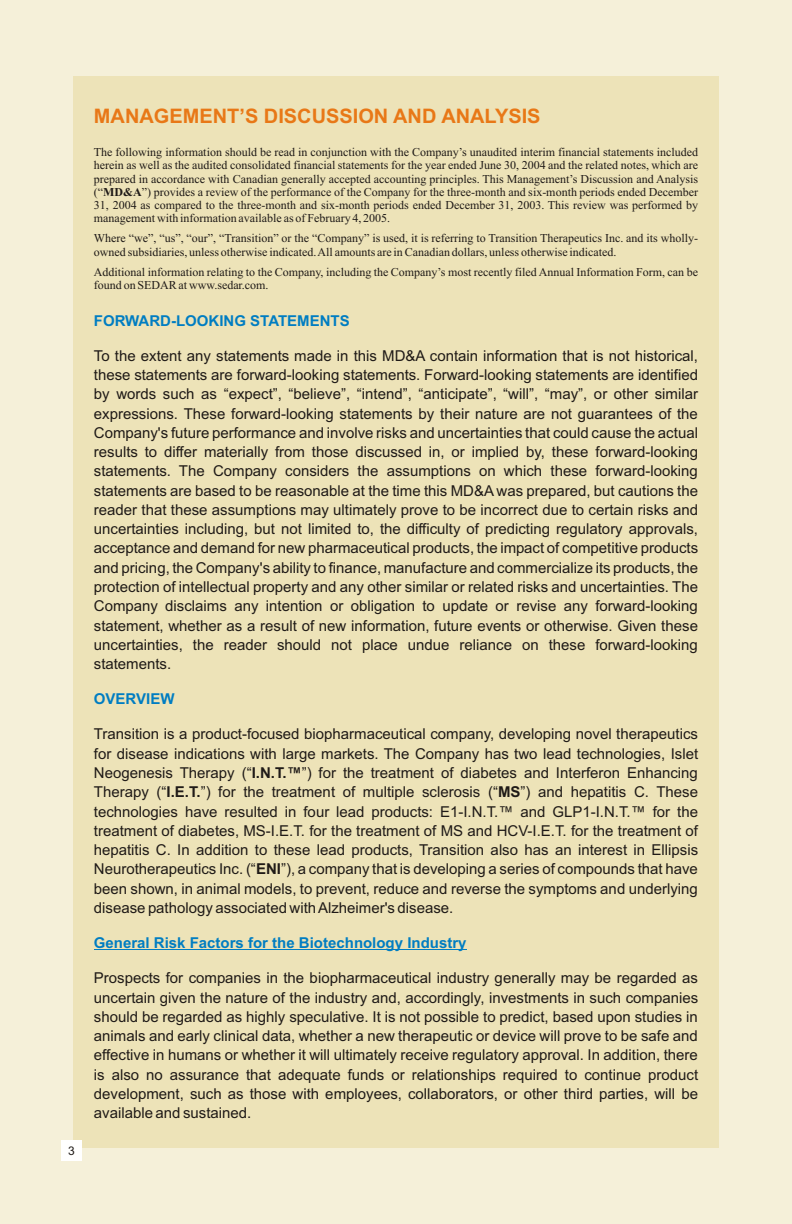
<style>
.page{position:relative;width:792px;height:1224px;background:#f5f0d9}
.page>*{position:absolute;margin:0;border:0;box-sizing:border-box;transform-origin:0 0}
.t1{font:700 20px "Arial";color:#e87817}
.t2{font:15px/19.2px "Arial";color:#1f1a17;text-align:justify}
.t3{font:700 15px "Arial";color:#007dc2}
.t4{font:12px/13.2px "Times New Roman";color:#1f1a17}
.t5{font:12px "Arial";color:#1f1a17}
.s1{font-weight:700}
</style>
<div class="page">
<div style="left:73px;top:76px;width:646px;height:1072px;background:#ede3b8"></div>
<hr style="left:94px;top:949px;width:372px;height:1px;background:#007dc2">
<div style="left:61px;top:1140px;width:21px;height:21px;background:#fff"></div>
<p class="t5" style="left:68px;top:1146px;width:8px">3</p>
<h1 class="t1" style="left:94px;top:109px;width:448px">MANAGEMENT’S DISCUSSION AND ANALYSIS</h1>
<p class="t4" style="left:94px;top:147px;width:606px;text-align:justify">The following information should be read in conjunction with the Company’s unaudited interim financial statements included herein as well as the audited consolidated financial statements for the year ended June 30, 2004 and the related notes, which are prepared in accordance with Canadian generally accepted accounting principles. This Management’s Discussion and Analysis (“<span class="s1">MD&amp;A</span>”) provides a review of the performance of the Company for the three-month and six-month periods ended December 31, 2004 as compared to the three-month and six-month periods ended December 31, 2003. This review was performed by management with information available as of February 4, 2005.</p>
<p class="t4" style="left:94px;top:233px;width:606px">Where “we”, “us”, “our”, “Transition” or the “Company” is used, it is referring to Transition Therapeutics Inc. and its wholly&shy;owned subsidiaries, unless otherwise indicated. All amounts are in Canadian dollars, unless otherwise indicated.</p>
<p class="t4" style="left:94px;top:266px;width:606px">Additional information relating to the Company, including the Company’s most recently filed Annual Information Form, can be found on SEDAR at www.sedar.com.</p>
<p class="t3" style="left:94px;top:315px;width:257px">FORWARD-LOOKING STATEMENTS</p>
<p class="t2" style="left:94px;top:347px;width:606px">To the extent any statements made in this MD&amp;A contain information that is not historical, these statements are forward-looking statements. Forward-looking statements are identified by words such as “expect”, “believe”, “intend”, “anticipate”, “will”, “may”, or other similar expressions. These forward-looking statements by their nature are not guarantees of the Company's future performance and involve risks and uncertainties that could cause the actual results to differ materially from those discussed in, or implied by, these forward-looking statements. The Company considers the assumptions on which these forward-looking statements are based to be reasonable at the time this MD&amp;A was prepared, but cautions the reader that these assumptions may ultimately prove to be incorrect due to certain risks and uncertainties including, but not limited to, the difficulty of predicting regulatory approvals, acceptance and demand for new pharmaceutical products, the impact of competitive products and pricing, the Company's ability to finance, manufacture and commercialize its products, the protection of intellectual property and any other similar or related risks and uncertainties. The Company disclaims any intention or obligation to update or revise any forward-looking statement, whether as a result of new information, future events or otherwise. Given these uncertainties, the reader should not place undue reliance on these forward-looking statements.</p>
<p class="t3" style="left:94px;top:693px;width:82px">OVERVIEW</p>
<p class="t2" style="left:94px;top:726px;width:606px">Transition is a product-focused biopharmaceutical company, developing novel therapeutics for disease indications with large markets. The Company has two lead technologies, Islet Neogenesis Therapy (“<span class="s1">I.N.T.™</span>”) for the treatment of diabetes and Interferon Enhancing Therapy (“<span class="s1">I.E.T.</span>”) for the treatment of multiple sclerosis (“<span class="s1">MS</span>”) and hepatitis C. These technologies have resulted in four lead products: E1-I.N.T.™ and GLP1-I.N.T.™ for the treatment of diabetes, MS-I.E.T. for the treatment of MS and HCV-I.E.T. for the treatment of hepatitis C. In addition to these lead products, Transition also has an interest in Ellipsis Neurotherapeutics Inc. (“<span class="s1">ENI</span>”), a company that is developing a series of compounds that have been shown, in animal models, to prevent, reduce and reverse the symptoms and underlying disease pathology associated with Alzheimer's disease.</p>
<p class="t3" style="left:94px;top:937px;width:374px">General Risk Factors for the Biotechnology Industry</p>
<p class="t2" style="left:94px;top:970px;width:606px">Prospects for companies in the biopharmaceutical industry generally may be regarded as uncertain given the nature of the industry and, accordingly, investments in such companies should be regarded as highly speculative. It is not possible to predict, based upon studies in animals and early clinical data, whether a new therapeutic or device will prove to be safe and effective in humans or whether it will ultimately receive regulatory approval. In addition, there is also no assurance that adequate funds or relationships required to continue product development, such as those with employees, collaborators, or other third parties, will be available and sustained.</p>
</div>
